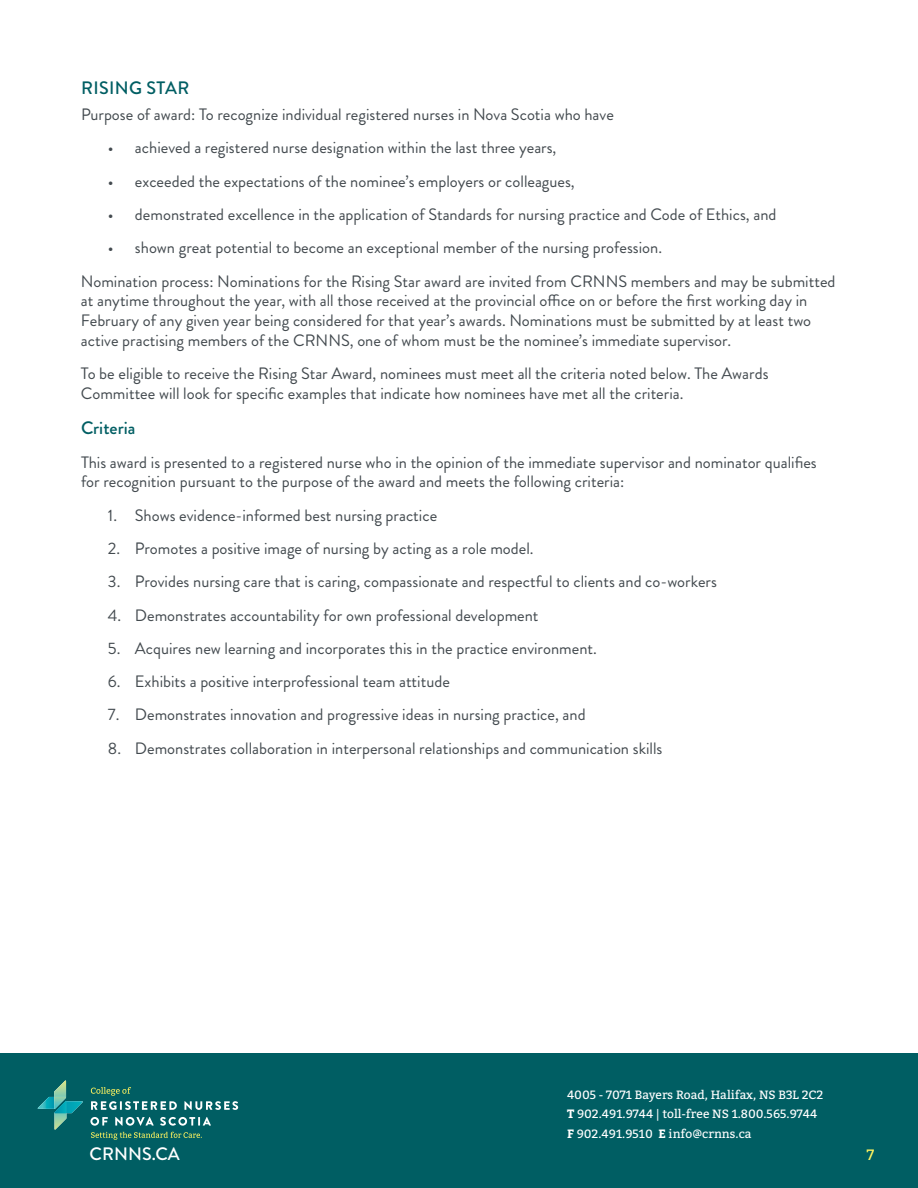
<style>
.page{position:relative;width:918px;height:1188px;background:#fff}
.page>*{position:absolute;margin:0;border:0;box-sizing:border-box;transform-origin:0 0}
.t1{font:500 18px "Brandon Grotesque";letter-spacing:.02em;color:#005e63}
.t2{font:500 18px "Brandon Grotesque";color:#fff}
.t3{font:500 18px "Brandon Grotesque";color:#005e63}
.t4{font:16.5px/19.8px "Brandon Grotesque";color:#434a4f}
.t5{font:15px "Bitter";color:#fff45f}
.t6{font:12px/19.5px "Bitter";color:#fff}
.s1{font-weight:700}
</style>
<div class="page">
<div style="left:0;top:1053px;width:918px;height:135px;background:#005e63"></div>
<svg style="left:184px;top:1101px;width:54px;height:9px"></svg>
<svg style="left:90px;top:1117px;width:18px;height:9px"></svg>
<svg style="left:115px;top:1117px;width:39px;height:9px"></svg>
<svg style="left:160px;top:1117px;width:51px;height:9px"></svg>
<svg style="left:38px;top:1081px;width:45px;height:49px"></svg>
<svg style="left:91px;top:1087px;width:86px;height:23px"></svg>
<svg style="left:91px;top:1132px;width:111px;height:8px"></svg>
<p class="t1" style="left:81px;top:75px;width:110px">RISING STAR</p>
<p class="t4" style="left:81px;top:105px;width:534px">Purpose of award: To recognize individual registered nurses in Nova Scotia who have</p>
<p class="t4" style="left:108px;top:138px;width:450px">• achieved a registered nurse designation within the last three years,</p>
<p class="t4" style="left:108px;top:171px;width:468px">• exceeded the expectations of the nominee’s employers or colleagues,</p>
<p class="t4" style="left:108px;top:205px;width:670px">• demonstrated excellence in the application of Standards for nursing practice and Code of Ethics, and</p>
<p class="t4" style="left:81px;top:231px;width:756px;line-height:33.3px;text-indent:27px">• shown great potential to become an exceptional member of the nursing profession.<br>Nomination process: Nominations for the Rising Star award are invited from CRNNS members and may be submitted</p>
<p class="t4" style="left:81px;top:291px;width:732px">at anytime throughout the year, with all those received at the provincial office on or before the first working day in<br>February of any given year being considered for that year’s awards. Nominations must be submitted by at least two active practising members of the CRNNS, one of whom must be the nominee’s immediate supervisor.</p>
<p class="t4" style="left:81px;top:364px;width:689px">To be eligible to receive the Rising Star Award, nominees must meet all the criteria noted below. The Awards<br>Committee will look for specific examples that indicate how nominees have met all the criteria.</p>
<p class="t3" style="left:81px;top:416px;width:56px">Criteria</p>
<p class="t4" style="left:81px;top:452px;width:737px">This award is presented to a registered nurse who in the opinion of the immediate supervisor and nominator qualifies for recognition pursuant to the purpose of the award and meets the following criteria:</p>
<p class="t4" style="left:108px;top:505px;width:331px">1. Shows evidence-informed best nursing practice</p>
<p class="t4" style="left:108px;top:539px;width:427px">2. Promotes a positive image of nursing by acting as a role model.</p>
<p class="t4" style="left:108px;top:572px;width:610px">3. Provides nursing care that is caring, compassionate and respectful to clients and co-workers</p>
<p class="t4" style="left:108px;top:605px;width:432px">4. Demonstrates accountability for own professional development</p>
<p class="t4" style="left:108px;top:639px;width:490px">5. Acquires new learning and incorporates this in the practice environment.</p>
<p class="t4" style="left:108px;top:672px;width:343px">6. Exhibits a positive interprofessional team attitude</p>
<p class="t4" style="left:108px;top:705px;width:479px">7. Demonstrates innovation and progressive ideas in nursing practice, and</p>
<p class="t4" style="left:108px;top:738px;width:556px">8. Demonstrates collaboration in interpersonal relationships and communication skills</p>
<p class="t6" style="left:567px;top:1085px;width:258px">4005 - 7071 Bayers Road, Halifax, NS B3L 2C2<br><span class="s1">T</span> 902.491.9744 | toll-free NS 1.800.565.9744<br><span class="s1">F</span> 902.491.9510 <span class="s1">E</span> info@crnns.ca</p>
<p class="t2" style="left:90px;top:1141px;width:92px">CRNNS.CA</p>
<p class="t5" style="left:867px;top:1144px;width:9px">7</p>
</div>
